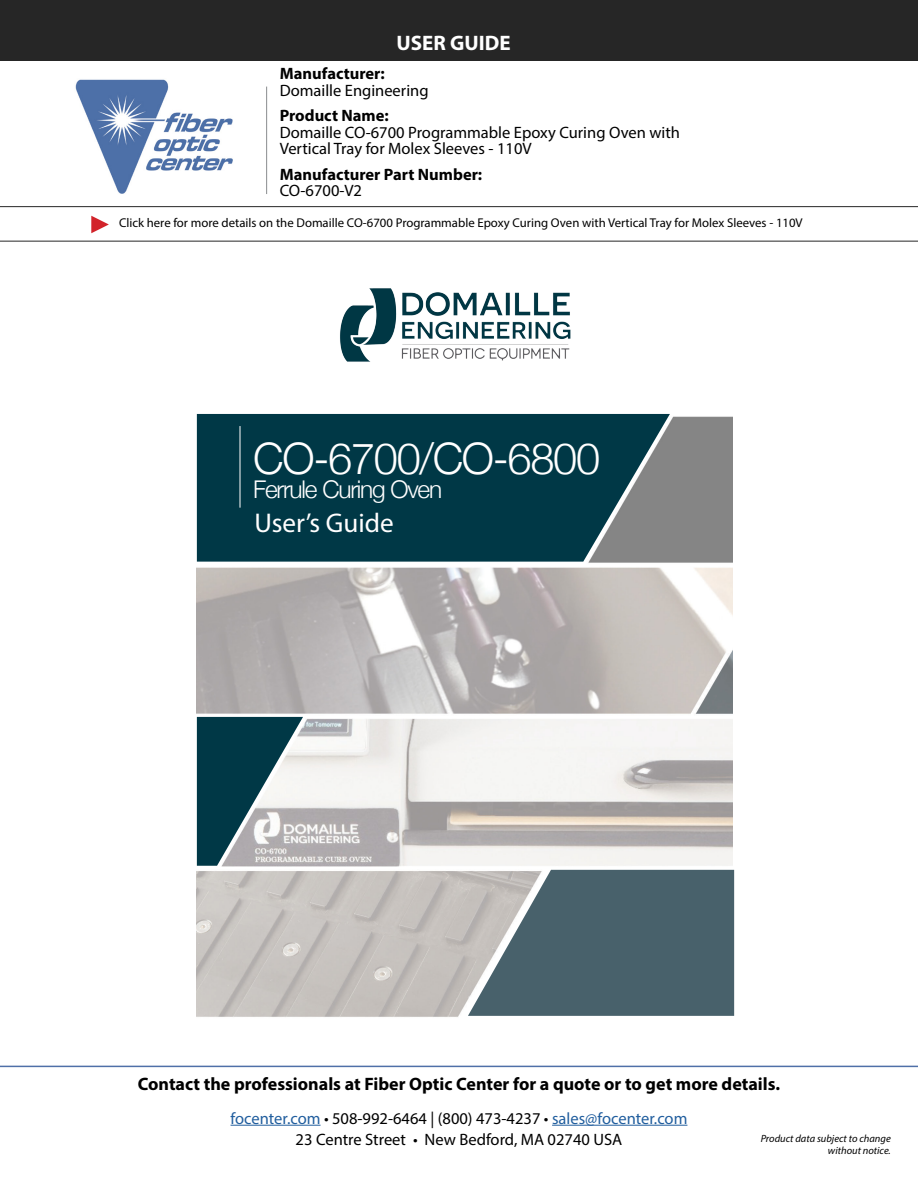
<style>
.page{position:relative;width:918px;height:1188px;background:#fff}
.page>*{position:absolute;margin:0;border:0;box-sizing:border-box;transform-origin:0 0}
.t1{font:300 43.35px "Helvetica Neue";letter-spacing:-.03em;color:#fff}
.t2{font:27.15px "Myriad Pro";color:#fff}
.t3{font:300 24.45px "Helvetica Neue";letter-spacing:-.05em;color:#fff}
.t4{font:700 21px "Myriad Pro";color:#fff}
.t5{font:700 18px "Myriad Pro";color:#000}
.t6{font:16.5px/16.5px "Myriad Pro";color:#000}
.t7{font:16.5px "Myriad Pro";color:#215e9e}
.t8{font:700 16.5px "Myriad Pro";color:#000}
.t9{font:12.75px "Myriad Pro";color:#000}
.t10{font:italic 10.5px/12.6px "Myriad Pro";color:#000;text-align:right}
.s1{font-weight:700}
.s2{color:#000}
</style>
<div class="page">
<hr style="left:231px;top:1125px;width:90px;height:1px;background:#215e9e">
<hr style="left:552px;top:1125px;width:135px;height:1px;background:#215e9e">
<hr style="left:0;top:1066px;width:918px;height:1px;background:#4f70a8">
<img style="left:197px;top:413px;width:535px;height:604px">
<svg style="left:197px;top:414px;width:473px;height:148px;background:#0e404d"></svg>
<svg style="left:197px;top:717px;width:106px;height:149px"></svg>
<hr style="left:240px;top:426px;width:1px;height:82px;background:#fff">
<svg style="left:468px;top:870px;width:266px;height:146px;background:#5d7179"></svg>
<img style="left:340px;top:288px;width:231px;height:74px">
<div style="left:0;top:0;width:918px;height:60px;background:#262626"></div>
<hr style="left:266px;top:87px;width:1px;height:107px;background:#8a8c8e">
<img style="left:75px;top:79px;width:158px;height:115px">
<hr style="left:0;top:241px;width:918px;height:1px;background:#262626">
<svg style="left:91px;top:216px;width:18px;height:17px"></svg>
<hr style="left:0;top:206px;width:918px;height:1px;background:#262626">
<p class="t4" style="left:397px;top:29px;width:116px">USER GUIDE</p>
<p class="t6" style="left:280px;top:65px;width:150px"><span class="s1">Manufacturer:<br></span>Domaille Engineering</p>
<p class="t6" style="left:280px;top:107px;width:402px"><span class="s1">Product Name:<br></span>Domaille CO-6700 Programmable Epoxy Curing Oven with</p>
<p class="t6" style="left:280px;top:140px;width:253px">Vertical Tray for Molex Sleeves - 110V</p>
<p class="t8" style="left:280px;top:163px;width:204px">Manufacturer Part Number:</p>
<p class="t6" style="left:280px;top:182px;width:84px">CO-6700-V2</p>
<p class="t9" style="left:119px;top:215px;width:685px">Click here for more details on the Domaille CO-6700 Programmable Epoxy Curing Oven with Vertical Tray for Molex Sleeves - 110V</p>
<h1 class="t1" style="left:253px;top:423px;width:348px">CO-6700/CO-6800</h1>
<h3 class="t3" style="left:253px;top:470px;width:190px">Ferrule Curing Oven</h3>
<h2 class="t2" style="left:254px;top:506px;width:141px">User’s Guide</h2>
<p class="t5" style="left:138px;top:1072px;width:644px">Contact the professionals at Fiber Optic Center for a quote or to get more details.</p>
<p class="t7" style="left:231px;top:1108px;width:458px">focenter.com <span class="s2">• 508-992-6464 | (800) 473-4237 •</span> sales@focenter.com</p>
<p class="t6" style="left:296px;top:1131px;width:328px">23 Centre Street • New Bedford, MA 02740 USA</p>
<p class="t10" style="left:761px;top:1132px;width:132px">Product data subject to change without notice.</p>
</div>
